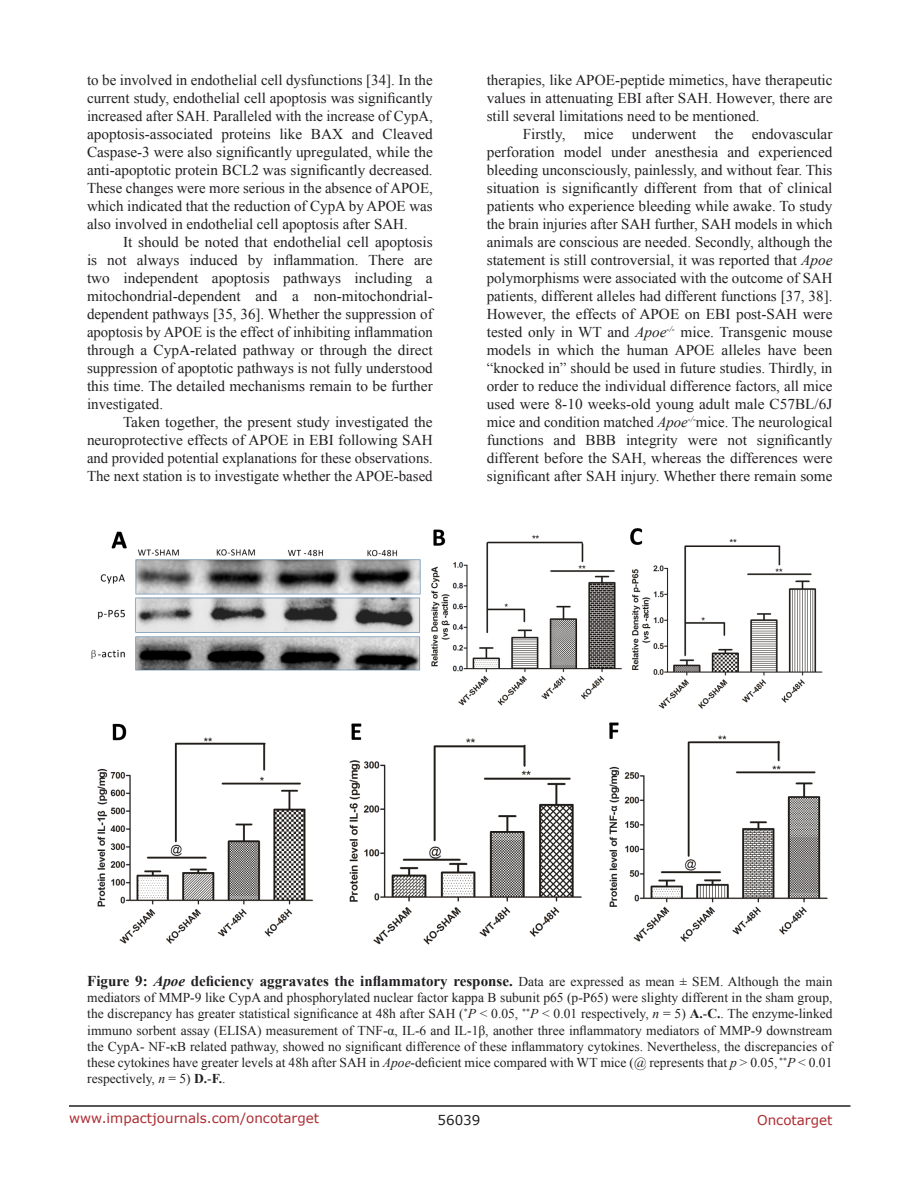
<style>
.page{position:relative;width:918px;height:1188px;background:#fff}
.page>*{position:absolute;margin:0;border:0;box-sizing:border-box;transform-origin:0 0}
.BodyText{font:15px/18px "Times New Roman";color:#221f22;text-align:justify}
.FigureText{font:700 15px "Times New Roman";color:#221f22}
.FigureText-2{font:13.5px/16.2px "Times New Roman";color:#221f22;text-align:justify}
.t1{font:13.5px "Verdana";color:#ac2b31}
.t2{font:13.5px "Verdana";color:#221f22}
.s1{font-style:italic}
.s2{font-weight:400;font-size:13.5px}
.s3{font-weight:700}
</style>
<div class="page">
<hr style="left:69px;top:1105px;width:781px;height:2px;background:#231f20">
<img style="left:91px;top:528px;width:737px;height:417px">
<p class="BodyText" style="left:87px;top:71px;width:347px">to be involved in endothelial cell dysfunctions [34]. In the current study, endothelial cell apoptosis was significantly increased after SAH. Paralleled with the increase of CypA, apoptosis-associated proteins like BAX and Cleaved Caspase-3 were also significantly upregulated, while the anti-apoptotic protein BCL2 was significantly decreased.<br>These changes were more serious in the absence of APOE, which indicated that the reduction of CypA by APOE was also involved in endothelial cell apoptosis after SAH.</p>
<p class="BodyText" style="left:87px;top:233px;width:347px;text-indent:36px">It should be noted that endothelial cell apoptosis is not always induced by inflammation. There are two independent apoptosis pathways including a mitochondrial-dependent and a non-mitochondrial&shy;dependent pathways [35, 36]. Whether the suppression of apoptosis by APOE is the effect of inhibiting inflammation through a CypA-related pathway or through the direct suppression of apoptotic pathways is not fully understood this time. The detailed mechanisms remain to be further investigated.</p>
<p class="BodyText" style="left:87px;top:413px;width:347px;text-indent:36px">Taken together, the present study investigated the neuroprotective effects of APOE in EBI following SAH and provided potential explanations for these observations.<br>The next station is to investigate whether the APOE-based</p>
<p class="BodyText" style="left:487px;top:71px;width:347px">therapies, like APOE-peptide mimetics, have therapeutic values in attenuating EBI after SAH. However, there are still several limitations need to be mentioned.</p>
<p class="BodyText" style="left:487px;top:125px;width:347px;text-indent:36px">Firstly, mice underwent the endovascular perforation model under anesthesia and experienced bleeding unconsciously, painlessly, and without fear. This situation is significantly different from that of clinical patients who experience bleeding while awake. To study the brain injuries after SAH further, SAH models in which animals are conscious are needed. Secondly, although the statement is still controversial, it was reported that <span class="s1">Apoe </span>polymorphisms were associated with the outcome of SAH patients, different alleles had different functions [37, 38].<br>However, the effects of APOE on EBI post-SAH were tested only in WT and <span class="s1">Apoe</span><sup>-/-</sup> mice. Transgenic mouse models in which the human APOE alleles have been “knocked in” should be used in future studies. Thirdly, in order to reduce the individual difference factors, all mice used were 8-10 weeks-old young adult male C57BL/6J mice and condition matched <span class="s1">Apoe</span><sup>-/-</sup>mice. The neurological functions and BBB integrity were not significantly different before the SAH, whereas the differences were significant after SAH injury. Whether there remain some</p>
<p class="FigureText" style="left:87px;top:971px;width:747px">Figure 9: <span class="s1">Apoe</span> deficiency aggravates the inflammatory response. <span class="s2">Data are expressed as mean ± SEM. Although the main</span></p>
<p class="FigureText-2" style="left:87px;top:989px;width:747px">mediators of MMP-9 like CypA and phosphorylated nuclear factor kappa B subunit p65 (p-P65) were slighty different in the sham group, the discrepancy has greater statistical significance at 48h after SAH (<sup>*</sup><span class="s1">P</span> &lt; 0.05, <sup>**</sup><span class="s1">P</span> &lt; 0.01 respectively, <span class="s1">n</span> = 5) <span class="s3">A.</span>-<span class="s3">C.</span>. The enzyme-linked immuno sorbent assay (ELISA) measurement of TNF-α, IL-6 and IL-1β, another three inflammatory mediators of MMP-9 downstream the CypA- NF-κB related pathway, showed no significant difference of these inflammatory cytokines. Nevertheless, the discrepancies of these cytokines have greater levels at 48h after SAH in <span class="s1">Apoe</span>-deficient mice compared with WT mice (@ represents that <span class="s1">p</span> &gt; 0.05, <sup>**</sup><span class="s1">P</span> &lt; 0.01 respectively, <span class="s1">n</span> = 5) <span class="s3">D.</span>-<span class="s3">F.</span>.</p>
<p class="t1" style="left:69px;top:1109px;width:252px">www.impactjournals.com/oncotarget</p>
<p class="t2" style="left:438px;top:1111px;width:44px">56039</p>
<p class="t1" style="left:757px;top:1111px;width:77px">Oncotarget</p>
</div>
